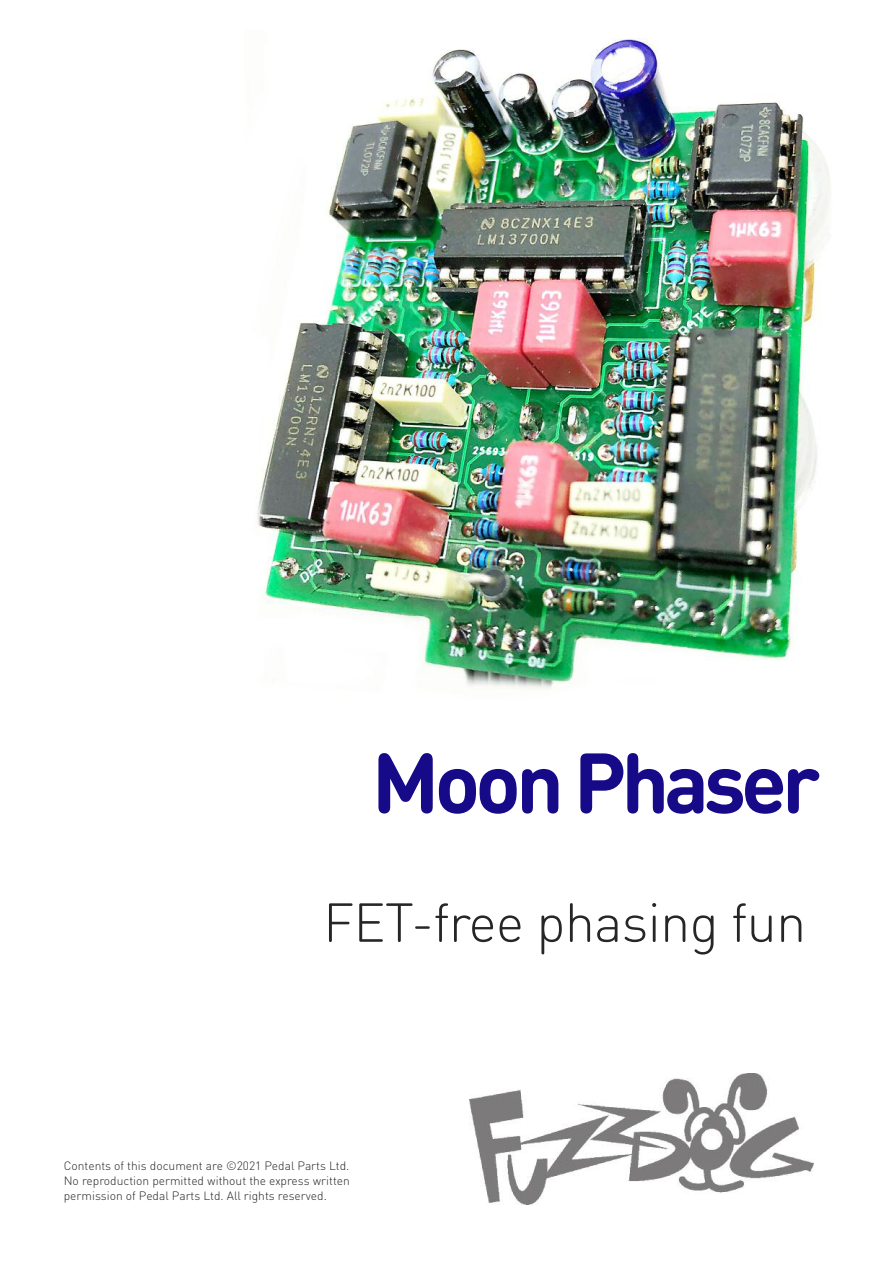
<style>
.page{position:relative;width:893px;height:1263px;background:#fff}
.page>*{position:absolute;margin:0;border:0;box-sizing:border-box;transform-origin:0 0}
.t1{font:700 84px "DIN Round Pro";letter-spacing:-.06em;color:#170a88}
.t2{font:300 54px "DIN Round Pro";letter-spacing:-.015em;color:#272526}
.t3{font:300 12px/15px "DIN Round Pro";color:#272526;text-align:justify}
</style>
<div class="page">
<img style="left:469px;top:1073px;width:345px;height:132px">
<img style="left:257px;top:38px;width:574px;height:651px">
<h1 class="t1" style="left:371px;top:735px;width:450px">Moon Phaser</h1>
<h2 class="t2" style="left:323px;top:891px;width:485px">FET-free phasing fun</h2>
<p class="t3" style="left:64px;top:1158px;width:288px">Contents of this document are ©2021 Pedal Parts Ltd.<br>No reproduction permitted without the express written permission of Pedal Parts Ltd. All rights reserved.</p>
</div>
